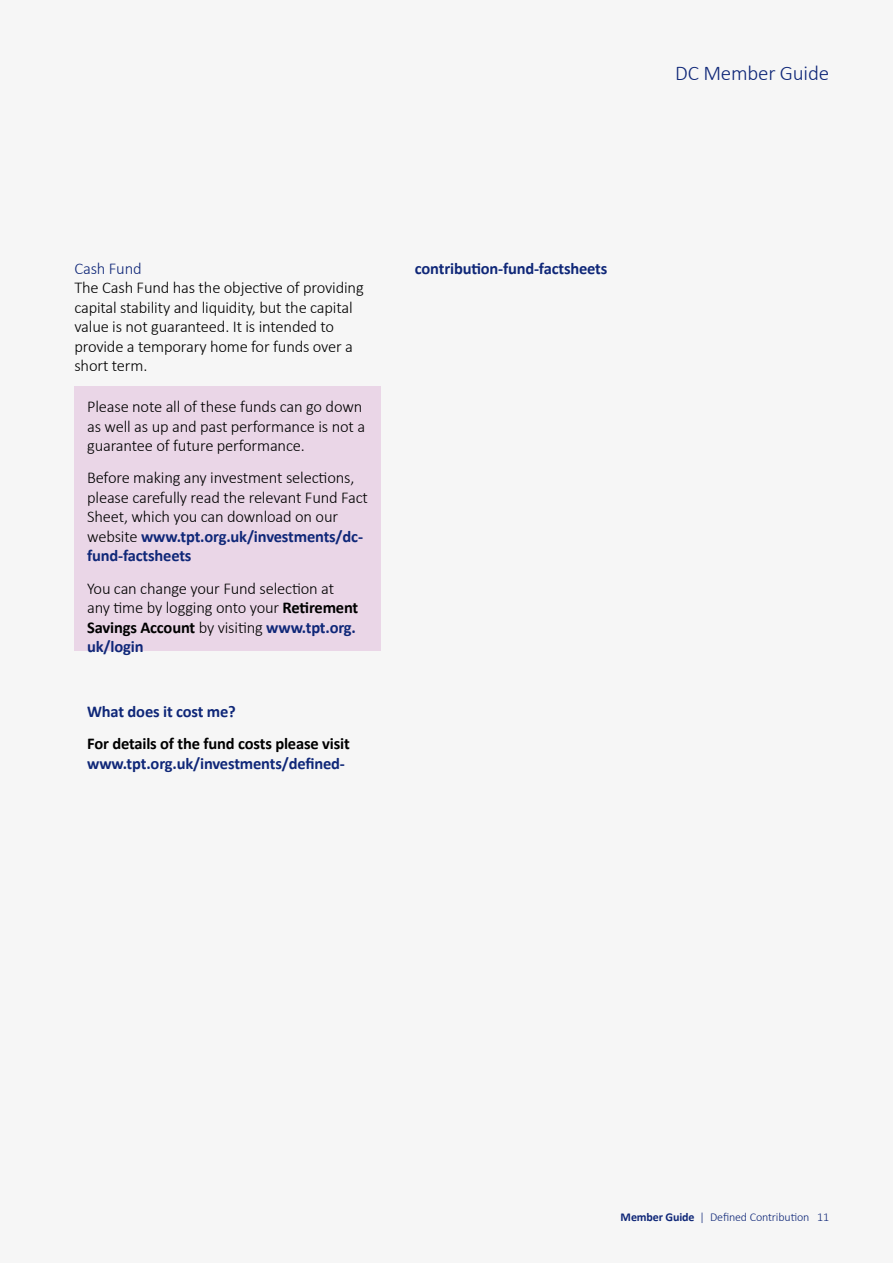
<style>
.page{position:relative;width:893px;height:1263px;background:#f6f6f6}
.page>*{position:absolute;margin:0;border:0;box-sizing:border-box;transform-origin:0 0}
.t1{font:300 21px "Calibri";letter-spacing:-.01em;color:#0f2778}
.t2{font:300 16.5px/19.5px "Calibri";letter-spacing:-.01em;color:#000}
.t3{font:700 16.5px "Calibri";letter-spacing:-.01em;color:#0f2778}
.t4{font:700 16.5px "Calibri";letter-spacing:-.01em;color:#000}
.t5{font:300 16.5px "Calibri";letter-spacing:-.01em;color:#0f2778}
.t6{font:300 12px "Calibri";letter-spacing:-.01em;color:#0f2778}
.s1{font-weight:700;color:#0f2778}
.s2{font-weight:700}
</style>
<div class="page">
<div style="left:74px;top:386px;width:307px;height:265px;background:#ead6e7"></div>
<p class="t1" style="left:675px;top:60px;width:155px">DC Member Guide</p>
<p class="t5" style="left:74px;top:258px;width:69px">Cash Fund</p>
<p class="t2" style="left:74px;top:278px;width:291px">The Cash Fund has the objective of providing capital stability and liquidity, but the capital value is not guaranteed. It is intended to provide a temporary home for funds over a short term.</p>
<p class="t2" style="left:87px;top:397px;width:279px">Please note all of these funds can go down as well as up and past performance is not a guarantee of future performance.</p>
<p class="t2" style="left:87px;top:468px;width:282px">Before making any investment selections, please carefully read the relevant Fund Fact Sheet, which you can download on our website <span class="s1">www.tpt.org.uk/investments/dc&shy;fund-factsheets</span></p>
<p class="t2" style="left:87px;top:578px;width:273px">You can change your Fund selection at any time by logging onto your <span class="s2">Retirement<br>Savings Account</span> by visiting <span class="s1">www.tpt.org. uk/login</span></p>
<p class="t3" style="left:87px;top:700px;width:150px">What does it cost me?</p>
<p class="t4" style="left:87px;top:732px;width:264px">For details of the fund costs please visit</p>
<p class="t3" style="left:87px;top:751px;width:259px">www.tpt.org.uk/investments/defined-</p>
<p class="t3" style="left:415px;top:257px;width:194px">contribution-fund-factsheets</p>
<p class="t6" style="left:621px;top:1209px;width:210px"><span class="s2">Member Guide</span> | Defined Contribution 11</p>
</div>
